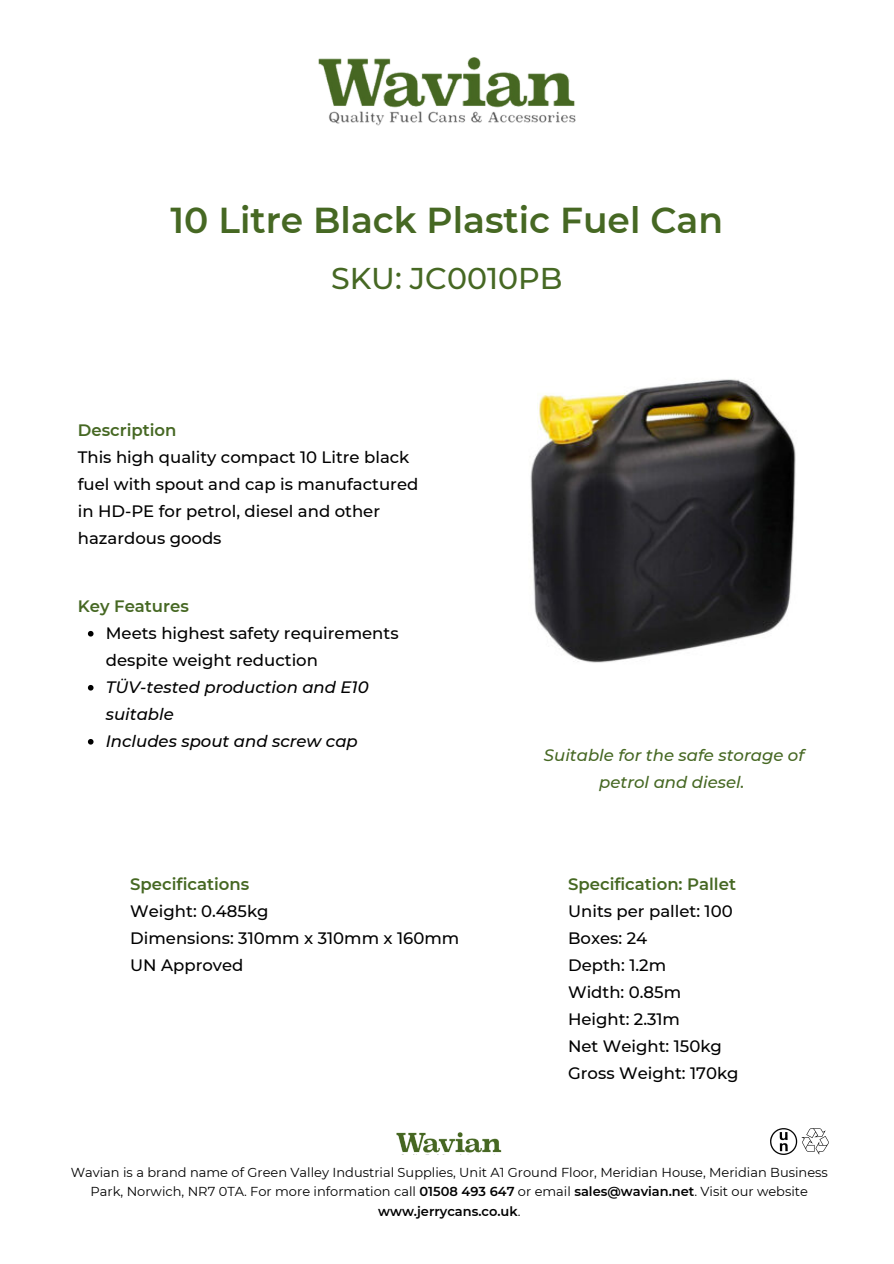
<style>
.page{position:relative;width:894px;height:1264px;background:#fff}
.page>*{position:absolute;margin:0;border:0;box-sizing:border-box;transform-origin:0 0}
.t1{font:600 36px "Montserrat";color:#466823}
.t2{font:500 30px "Montserrat";color:#466823}
.t3{font:500 16.5px/27px "Montserrat";color:#000}
.t4{font:italic 500 16.5px/27px "Montserrat";color:#000}
.t5{font:italic 500 16.5px/27px "Montserrat";color:#466823;text-align:center}
.t6{font:600 16.5px "Montserrat";color:#466823}
.t7{font:12.9px/19.5px "Montserrat";color:#000;text-align:center}
.s1{font-weight:600;color:#466823}
.s2{font-weight:600}
</style>
<div class="page">
<img style="left:511px;top:369px;width:303px;height:303px;border-radius:17px">
<img style="left:318px;top:57px;width:258px;height:69px">
<img style="left:770px;top:1128px;width:27px;height:26px">
<img style="left:801px;top:1128px;width:26px;height:26px">
<img style="left:396px;top:1132px;width:106px;height:21px">
<svg style="left:88px;top:631px;width:5px;height:5px"></svg>
<svg style="left:88px;top:685px;width:5px;height:5px"></svg>
<svg style="left:88px;top:739px;width:5px;height:5px"></svg>
<h1 class="t1" style="left:170px;top:198px;width:554px">10 Litre Black Plastic Fuel Can</h1>
<h2 class="t2" style="left:331px;top:260px;width:233px">SKU: JC0010PB</h2>
<h3 class="t3" style="left:78px;top:416px;width:342px"><span class="s1">Description<br></span>This high quality compact 10 Litre black fuel with spout and cap is manufactured in HD-PE for petrol, diesel and other hazardous goods</h3>
<p class="t6" style="left:78px;top:596px;width:113px">Key Features</p>
<p class="t3" style="left:106px;top:619px;width:294px">Meets highest safety requirements despite weight reduction</p>
<p class="t4" style="left:106px;top:673px;width:264px">TÜV-tested production and E10 suitable</p>
<p class="t4" style="left:106px;top:727px;width:253px">Includes spout and screw cap</p>
<h3 class="t3" style="left:130px;top:870px;width:330px"><span class="s1">Specifications<br></span>Weight: 0.485kg<br>Dimensions: 310mm x 310mm x 160mm<br>UN Approved</h3>
<h3 class="t5" style="left:544px;top:741px;width:262px">Suitable for the safe storage of petrol and diesel.</h3>
<h3 class="t3" style="left:568px;top:870px;width:172px"><span class="s1">Specification: Pallet<br></span>Units per pallet: 100<br>Boxes: 24<br>Depth: 1.2m<br>Width: 0.85m<br>Height: 2.31m<br>Net Weight: 150kg<br>Gross Weight: 170kg</h3>
<h3 class="t7" style="left:71px;top:1162px;width:758px">Wavian is a brand name of Green Valley Industrial Supplies, Unit A1 Ground Floor, Meridian House, Meridian Business<br>Park, Norwich, NR7 0TA. For more information call <span class="s2">01508 493 647</span> or email <span class="s2">sales@wavian.net</span>. Visit our website <span class="s2">www.jerrycans.co.uk</span>.</h3>
</div>
